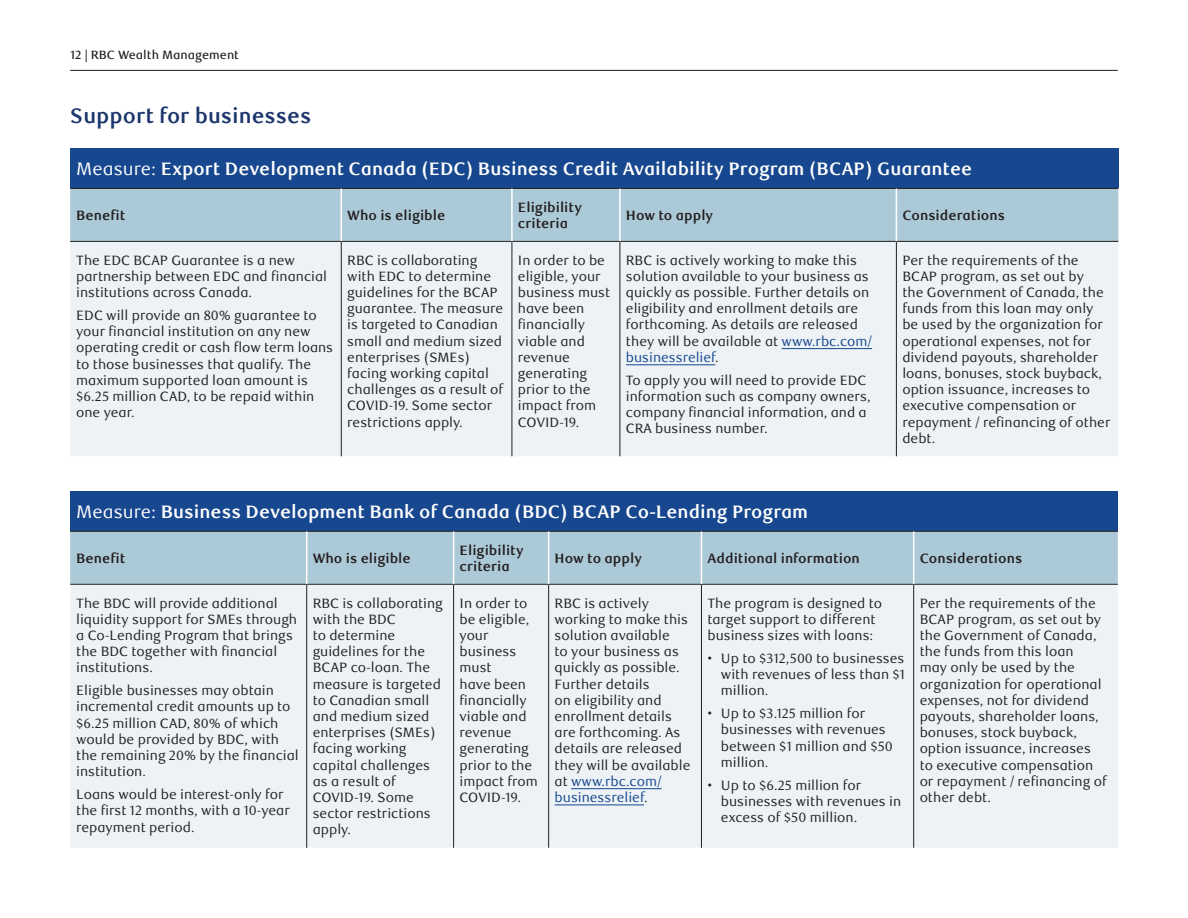
<style>
.page{position:relative;width:1188px;height:918px;background:#fff}
.page>*{position:absolute;margin:0;border:0;box-sizing:border-box;transform-origin:0 0}
.t1{font:700 21px "RBC Text";color:#1c366c}
.t2{font:700 18px "RBC Text";color:#fff}
.t3{font:13.5px/16.2px "RBC Text";color:#231f20}
.t4{font:700 13.5px/16.2px "RBC Text";color:#231f20}
.t5{font:500 12px "RBC Text";color:#231f20}
.s1{font-weight:400}
.s2{color:#16468d}
</style>
<div class="page">
<hr style="left:70px;top:70px;width:1048px;height:1px;background:#231f20">
<div style="left:70px;top:148px;width:1048px;height:40px;background:#17478e"></div>
<div style="left:70px;top:189px;width:1048px;height:52px;background:#acc9d7"></div>
<div style="left:70px;top:242px;width:1048px;height:214px;background:#ecf2f5"></div>
<hr style="left:70px;top:188px;width:271px;height:1px;background:#231f20">
<hr style="left:341px;top:188px;width:171px;height:1px;background:#231f20">
<hr style="left:512px;top:188px;width:108px;height:1px;background:#231f20">
<hr style="left:620px;top:188px;width:276px;height:1px;background:#231f20">
<hr style="left:896px;top:188px;width:222px;height:1px;background:#231f20">
<hr style="left:70px;top:241px;width:271px;height:1px;background:#231f20">
<hr style="left:341px;top:241px;width:171px;height:1px;background:#231f20">
<hr style="left:341px;top:242px;width:1px;height:214px;background:#231f20">
<hr style="left:512px;top:241px;width:108px;height:1px;background:#231f20">
<hr style="left:512px;top:242px;width:1px;height:214px;background:#231f20">
<hr style="left:620px;top:241px;width:276px;height:1px;background:#231f20">
<hr style="left:620px;top:242px;width:1px;height:214px;background:#231f20">
<hr style="left:896px;top:241px;width:222px;height:1px;background:#231f20">
<hr style="left:896px;top:242px;width:1px;height:214px;background:#231f20">
<hr style="left:341px;top:189px;width:1px;height:52px;background:#fff">
<hr style="left:511px;top:189px;width:2px;height:52px;background:#fff">
<hr style="left:619px;top:189px;width:2px;height:52px;background:#fff">
<hr style="left:896px;top:189px;width:1px;height:52px;background:#fff">
<hr style="left:782px;top:348px;width:90px;height:1px;background:#16468d">
<hr style="left:626px;top:365px;width:89px;height:1px;background:#16468d">
<div style="left:70px;top:491px;width:1048px;height:40px;background:#17478e"></div>
<div style="left:70px;top:532px;width:1048px;height:52px;background:#acc9d7"></div>
<div style="left:70px;top:585px;width:1048px;height:263px;background:#ecf2f5"></div>
<hr style="left:70px;top:531px;width:237px;height:1px;background:#231f20">
<hr style="left:307px;top:531px;width:147px;height:1px;background:#231f20">
<hr style="left:454px;top:531px;width:95px;height:1px;background:#231f20">
<hr style="left:549px;top:531px;width:152px;height:1px;background:#231f20">
<hr style="left:701px;top:531px;width:213px;height:1px;background:#231f20">
<hr style="left:914px;top:531px;width:204px;height:1px;background:#231f20">
<hr style="left:70px;top:584px;width:237px;height:1px;background:#231f20">
<hr style="left:307px;top:584px;width:147px;height:1px;background:#231f20">
<hr style="left:306px;top:584px;width:1px;height:264px;background:#231f20">
<hr style="left:454px;top:584px;width:95px;height:1px;background:#231f20">
<hr style="left:453px;top:584px;width:1px;height:264px;background:#231f20">
<hr style="left:549px;top:584px;width:152px;height:1px;background:#231f20">
<hr style="left:548px;top:584px;width:1px;height:264px;background:#231f20">
<hr style="left:701px;top:584px;width:213px;height:1px;background:#231f20">
<hr style="left:701px;top:584px;width:1px;height:264px;background:#231f20">
<hr style="left:914px;top:584px;width:204px;height:1px;background:#231f20">
<hr style="left:913px;top:584px;width:1px;height:264px;background:#231f20">
<hr style="left:306px;top:532px;width:1px;height:52px;background:#fff">
<hr style="left:453px;top:532px;width:1px;height:52px;background:#fff">
<hr style="left:548px;top:532px;width:1px;height:52px;background:#fff">
<hr style="left:701px;top:532px;width:1px;height:52px;background:#fff">
<hr style="left:913px;top:532px;width:1px;height:52px;background:#fff">
<hr style="left:571px;top:788px;width:91px;height:1px;background:#16468d">
<hr style="left:555px;top:805px;width:89px;height:1px;background:#16468d">
<p class="t5" style="left:70px;top:48px;width:170px">12 | RBC Wealth Management</p>
<h1 class="t1" style="left:70px;top:103px;width:243px">Support for businesses</h1>
<h2 class="t2" style="left:76px;top:158px;width:897px"><span class="s1">Measure:</span> Export Development Canada (EDC) Business Credit Availability Program (BCAP) Guarantee</h2>
<p class="t4" style="left:76px;top:207px;width:51px">Benefit</p>
<p class="t4" style="left:347px;top:207px;width:100px">Who is eligible</p>
<p class="t4" style="left:518px;top:199px;width:65px">Eligibility criteria</p>
<p class="t4" style="left:626px;top:207px;width:89px">How to apply</p>
<p class="t4" style="left:902px;top:207px;width:104px">Considerations</p>
<p class="t3" style="left:76px;top:252px;width:253px">The EDC BCAP Guarantee is a new partnership between EDC and financial institutions across Canada.</p>
<p class="t3" style="left:76px;top:308px;width:258px">EDC will provide an 80% guarantee to your financial institution on any new operating credit or cash flow term loans to those businesses that qualify. The maximum supported loan amount is $6.25 million CAD, to be repaid within one year.</p>
<p class="t3" style="left:902px;top:252px;width:210px">Per the requirements of the<br>BCAP program, as set out by<br>the Government of Canada, the funds from this loan may only be used by the organization for operational expenses, not for dividend payouts, shareholder loans, bonuses, stock buyback, option issuance, increases to executive compensation or repayment / refinancing of other debt.</p>
<p class="t3" style="left:347px;top:252px;width:157px">RBC is collaborating with EDC to determine guidelines for the BCAP guarantee. The measure is targeted to Canadian small and medium sized enterprises (SMEs) facing working capital challenges as a result of<br>COVID-19. Some sector restrictions apply.</p>
<p class="t3" style="left:518px;top:252px;width:94px">In order to be eligible, your business must have been financially viable and revenue generating prior to the impact from<br>COVID-19.</p>
<p class="t3" style="left:626px;top:252px;width:248px">RBC is actively working to make this solution available to your business as quickly as possible. Further details on eligibility and enrollment details are forthcoming. As details are released they will be available at <span class="s2">www.rbc.com/ businessrelief</span>.</p>
<p class="t3" style="left:626px;top:372px;width:246px">To apply you will need to provide EDC information such as company owners, company financial information, and a<br>CRA business number.</p>
<h2 class="t2" style="left:76px;top:501px;width:733px"><span class="s1">Measure:</span> Business Development Bank of Canada (BDC) BCAP Co-Lending Program</h2>
<p class="t4" style="left:76px;top:550px;width:51px">Benefit</p>
<p class="t4" style="left:313px;top:550px;width:100px">Who is eligible</p>
<p class="t4" style="left:460px;top:542px;width:65px">Eligibility criteria</p>
<p class="t4" style="left:555px;top:550px;width:89px">How to apply</p>
<p class="t4" style="left:707px;top:550px;width:154px">Additional information</p>
<p class="t4" style="left:920px;top:550px;width:104px">Considerations</p>
<p class="t3" style="left:76px;top:595px;width:222px">The BDC will provide additional liquidity support for SMEs through a Co-Lending Program that brings the BDC together with financial institutions.</p>
<p class="t3" style="left:76px;top:683px;width:224px">Eligible businesses may obtain incremental credit amounts up to $6.25 million CAD, 80% of which would be provided by BDC, with the remaining 20% by the financial institution.</p>
<p class="t3" style="left:76px;top:787px;width:215px">Loans would be interest-only for the first 12 months, with a 10-year repayment period.</p>
<p class="t3" style="left:920px;top:595px;width:188px">Per the requirements of the<br>BCAP program, as set out by the Government of Canada, the funds from this loan<br>may only be used by the organization for operational expenses, not for dividend payouts, shareholder loans, bonuses, stock buyback, option issuance, increases to executive compensation or repayment / refinancing of other debt.</p>
<p class="t3" style="left:313px;top:595px;width:132px">RBC is collaborating with the BDC<br>to determine guidelines for the<br>BCAP co-loan. The measure is targeted to Canadian small and medium sized enterprises (SMEs) facing working capital challenges as a result of<br>COVID-19. Some sector restrictions apply.</p>
<p class="t3" style="left:460px;top:595px;width:80px">In order to be eligible, your business must<br>have been financially viable and revenue generating prior to the impact from<br>COVID-19.</p>
<p class="t3" style="left:555px;top:595px;width:137px">RBC is actively working to make this solution available<br>to your business as quickly as possible.<br>Further details<br>on eligibility and enrollment details are forthcoming. As details are released they will be available at <span class="s2">www.rbc.com/ businessrelief</span>.</p>
<p class="t3" style="left:707px;top:595px;width:176px">The program is designed to target support to different business sizes with loans:</p>
<p class="t3" style="left:721px;top:650px;width:186px;text-align:justify;text-indent:-14px">• Up to $312,500 to businesses with revenues of less than $1 million.</p>
<p class="t3" style="left:721px;top:706px;width:173px;text-indent:-14px">• Up to $3.125 million for businesses with revenues between $1 million and $50 million.</p>
<p class="t3" style="left:721px;top:777px;width:182px;text-indent:-14px">• Up to $6.25 million for businesses with revenues in excess of $50 million.</p>
</div>
